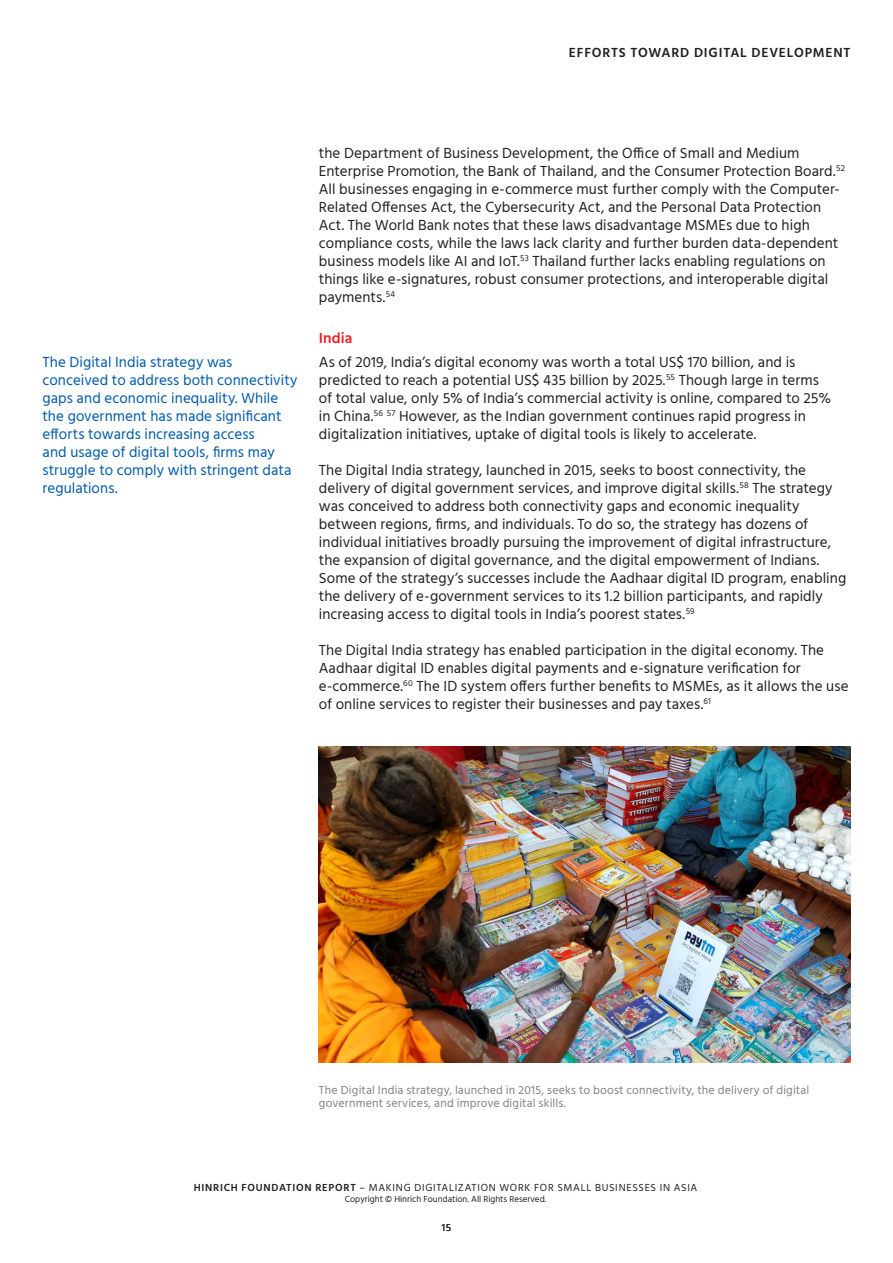
<style>
.page{position:relative;width:893px;height:1263px;background:#fff}
.page>*{position:absolute;margin:0;border:0;box-sizing:border-box;transform-origin:0 0}
.t1{font:15px/18px "Hind";letter-spacing:.005em;color:#231f20}
.t2{font:15px/18px "Hind";letter-spacing:.005em;color:#015aaa}
.H3_Red{font:600 15px "Hind";letter-spacing:.005em;color:#ee1d23}
.t3{font:600 13.5px "Hind";letter-spacing:.06em;color:#231f20}
.t4{font:12px/13.5px "Hind";letter-spacing:.015em;color:#808285}
.t5{font:10.5px "Hind";letter-spacing:.065em;color:#231f20}
.t6{font:9px "Hind";color:#231f20}
.s1{font-weight:600}
</style>
<div class="page">
<img style="left:319px;top:746px;width:531px;height:317px">
<h4 class="t3" style="left:569px;top:43px;width:283px">EFFORTS TOWARD DIGITAL DEVELOPMENT</h4>
<p class="t2" style="left:43px;top:354px;width:257px">The Digital India strategy was conceived to address both connectivity gaps and economic inequality. While the government has made significant efforts towards increasing access<br>and usage of digital tools, firms may struggle to comply with stringent data regulations.</p>
<p class="t1" style="left:319px;top:145px;width:528px">the Department of Business Development, the Office of Small and Medium Enterprise Promotion, the Bank of Thailand, and the Consumer Protection Board.<sup>52<br></sup>All businesses engaging in e-commerce must further comply with the Computer-Related Offenses Act, the Cybersecurity Act, and the Personal Data Protection Act. The World Bank notes that these laws disadvantage MSMEs due to high compliance costs, while the laws lack clarity and further burden data-dependent business models like AI and IoT.<sup>53</sup> Thailand further lacks enabling regulations on things like e-signatures, robust consumer protections, and interoperable digital payments.<sup>54</sup></p>
<p class="H3_Red" style="left:319px;top:327px;width:35px">India</p>
<p class="t1" style="left:319px;top:354px;width:514px">As of 2019, India’s digital economy was worth a total US$ 170 billion, and is predicted to reach a potential US$ 435 billion by 2025.<sup>55</sup> Though large in terms of total value, only 5% of India’s commercial activity is online, compared to 25% in China.<sup>56</sup> <sup>57</sup> However, as the Indian government continues rapid progress in digitalization initiatives, uptake of digital tools is likely to accelerate.</p>
<p class="t1" style="left:319px;top:462px;width:529px">The Digital India strategy, launched in 2015, seeks to boost connectivity, the delivery of digital government services, and improve digital skills.<sup>58</sup> The strategy was conceived to address both connectivity gaps and economic inequality between regions, firms, and individuals. To do so, the strategy has dozens of individual initiatives broadly pursuing the improvement of digital infrastructure, the expansion of digital governance, and the digital empowerment of Indians.<br>Some of the strategy’s successes include the Aadhaar digital ID program, enabling the delivery of e-government services to its 1.2 billion participants, and rapidly increasing access to digital tools in India’s poorest states.<sup>59</sup></p>
<p class="t1" style="left:319px;top:642px;width:531px">The Digital India strategy has enabled participation in the digital economy. The Aadhaar digital ID enables digital payments and e-signature verification for e-commerce.<sup>60</sup> The ID system offers further benefits to MSMEs, as it allows the use of online services to register their businesses and pay taxes.<sup>61</sup></p>
<p class="t4" style="left:319px;top:1083px;width:492px">The Digital India strategy, launched in 2015, seeks to boost connectivity, the delivery of digital government services, and improve digital skills.</p>
<p class="t5" style="left:194px;top:1181px;width:505px"><span class="s1">HINRICH FOUNDATION REPORT</span> – MAKING DIGITALIZATION WORK FOR SMALL BUSINESSES IN ASIA</p>
<p class="t6" style="left:345px;top:1193px;width:203px">Copyright © Hinrich Foundation. All Rights Reserved.</p>
<p class="t5" style="left:442px;top:1220px;width:11px">15</p>
</div>
